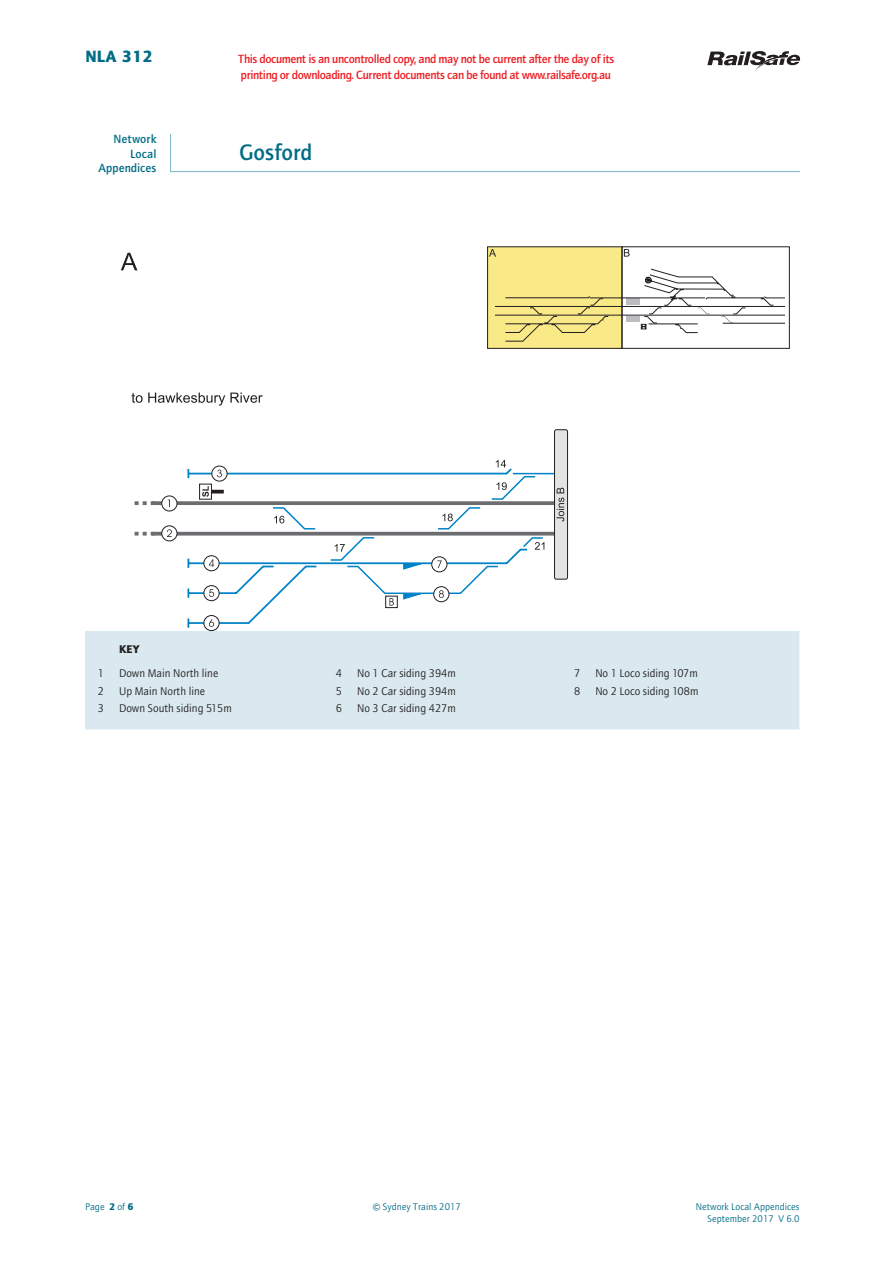
<style>
.page{position:relative;width:893px;height:1263px;background:#fff}
.page>*{position:absolute;margin:0;border:0;box-sizing:border-box;transform-origin:0 0}
.t1{font:500 22.5px "AT Quay Sans";color:#006c85}
.t2{font:900 16.5px "AT Quay Sans";color:#006c85}
.t3{font:500 12px/16.5px "AT Quay Sans";letter-spacing:-.035em;color:#ee1d23}
.t4{font:500 12px/14.4px "AT Quay Sans";color:#006c85;text-align:right}
.Key_body{font:11.25px "AT Quay Sans";color:#231f20}
.Key_heading{font:900 11.25px "AT Quay Sans";color:#231f20}
.t5{font:9.75px/12px "AT Quay Sans";color:#006c85;text-align:right}
.s1{font-weight:900}
.s2{font-size:15px}
</style>
<div class="page">
<hr style="left:170px;top:134px;width:1px;height:38px;background:#79b5c8">
<hr style="left:170px;top:171px;width:630px;height:1px;background:#79b5c8">
<svg style="left:707px;top:51px;width:93px;height:21px"></svg>
<div style="left:85px;top:631px;width:714px;height:98px;background:#d9e9ef"></div>
<svg style="left:155px;top:501px;width:399px;height:4px;background:#767779"></svg>
<svg style="left:155px;top:532px;width:399px;height:4px"></svg>
<svg style="left:132px;top:393px;width:131px;height:13px"></svg>
<hr style="left:513px;top:473px;width:49px;height:1px;background:#0082c8">
<svg style="left:162px;top:496px;width:15px;height:15px"></svg>
<div style="left:161px;top:496px;width:16px;height:15px;border:1px solid #231f20;border-radius:50%"></div>
<div style="left:162px;top:526px;width:15px;height:15px;background:#fff;border-radius:50%"></div>
<div style="left:161px;top:525px;width:16px;height:16px;border:1px solid #231f20;border-radius:50%"></div>
<svg style="left:167px;top:529px;width:5px;height:8px"></svg>
<svg style="left:187px;top:460px;width:350px;height:40px"></svg>
<div style="left:203px;top:615px;width:16px;height:16px;border:1px solid #231f20;border-radius:50%"></div>
<svg style="left:187px;top:507px;width:357px;height:121px"></svg>
<svg style="left:135px;top:501px;width:20px;height:4px"></svg>
<svg style="left:135px;top:532px;width:20px;height:4px"></svg>
<div style="left:554px;top:430px;width:13px;height:149px;background:#e2e4e4;border-radius:2px"></div>
<div style="left:554px;top:430px;width:14px;height:149px;border:1px solid #231f20;border-radius:2px"></div>
<svg style="left:557px;top:488px;width:7px;height:33px"></svg>
<svg style="left:121px;top:253px;width:16px;height:17px"></svg>
<div style="left:488px;top:247px;width:134px;height:101px;background:#fae987"></div>
<div style="left:487px;top:247px;width:135px;height:101px;border:1px solid #231f20"></div>
<svg style="left:624px;top:249px;width:6px;height:8px"></svg>
<svg style="left:489px;top:249px;width:7px;height:8px"></svg>
<svg style="left:495px;top:269px;width:290px;height:72px"></svg>
<hr style="left:723px;top:323px;width:62px;height:1px;background:#231f20">
<h2 class="t2" style="left:86px;top:47px;width:69px">NLA 312</h2>
<p class="t3" style="left:238px;top:50px;width:378px">This document is an uncontrolled copy, and may not be current after the day of its printing or downloading. Current documents can be found at www.railsafe.org.au</p>
<p class="t4" style="left:98px;top:132px;width:60px">Network<br>Local<br>Appendices</p>
<h1 class="t1" style="left:239px;top:139px;width:74px">Gosford</h1>
<p class="Key_heading" style="left:119px;top:642px;width:23px">KEY</p>
<p class="Key_body" style="left:98px;top:666px;width:8px">1</p>
<p class="Key_body" style="left:119px;top:666px;width:101px">Down Main North line</p>
<p class="Key_body" style="left:98px;top:684px;width:8px">2</p>
<p class="Key_body" style="left:119px;top:684px;width:88px">Up Main North line</p>
<p class="Key_body" style="left:98px;top:702px;width:8px">3</p>
<p class="Key_body" style="left:119px;top:702px;width:115px">Down South siding 515m</p>
<p class="Key_body" style="left:336px;top:666px;width:8px">4</p>
<p class="Key_body" style="left:357px;top:666px;width:100px">No 1 Car siding 394m</p>
<p class="Key_body" style="left:336px;top:684px;width:8px">5</p>
<p class="Key_body" style="left:357px;top:684px;width:100px">No 2 Car siding 394m</p>
<p class="Key_body" style="left:336px;top:702px;width:8px">6</p>
<p class="Key_body" style="left:357px;top:702px;width:100px">No 3 Car siding 427m</p>
<p class="Key_body" style="left:574px;top:666px;width:8px">7</p>
<p class="Key_body" style="left:595px;top:666px;width:104px">No 1 Loco siding 107m</p>
<p class="Key_body" style="left:574px;top:684px;width:8px">8</p>
<p class="Key_body" style="left:595px;top:684px;width:105px">No 2 Loco siding 108m</p>
<p class="t5" style="left:85px;top:1200px;width:50px">Page <span class="s1">2</span> of <span class="s1">6</span></p>
<p class="t5" style="left:372px;top:1200px;width:90px"><span class="s2">©</span> Sydney Trains 2017</p>
<p class="t5" style="left:696px;top:1200px;width:105px">Network Local Appendices<br>September 2017 V 6.0</p>
</div>
